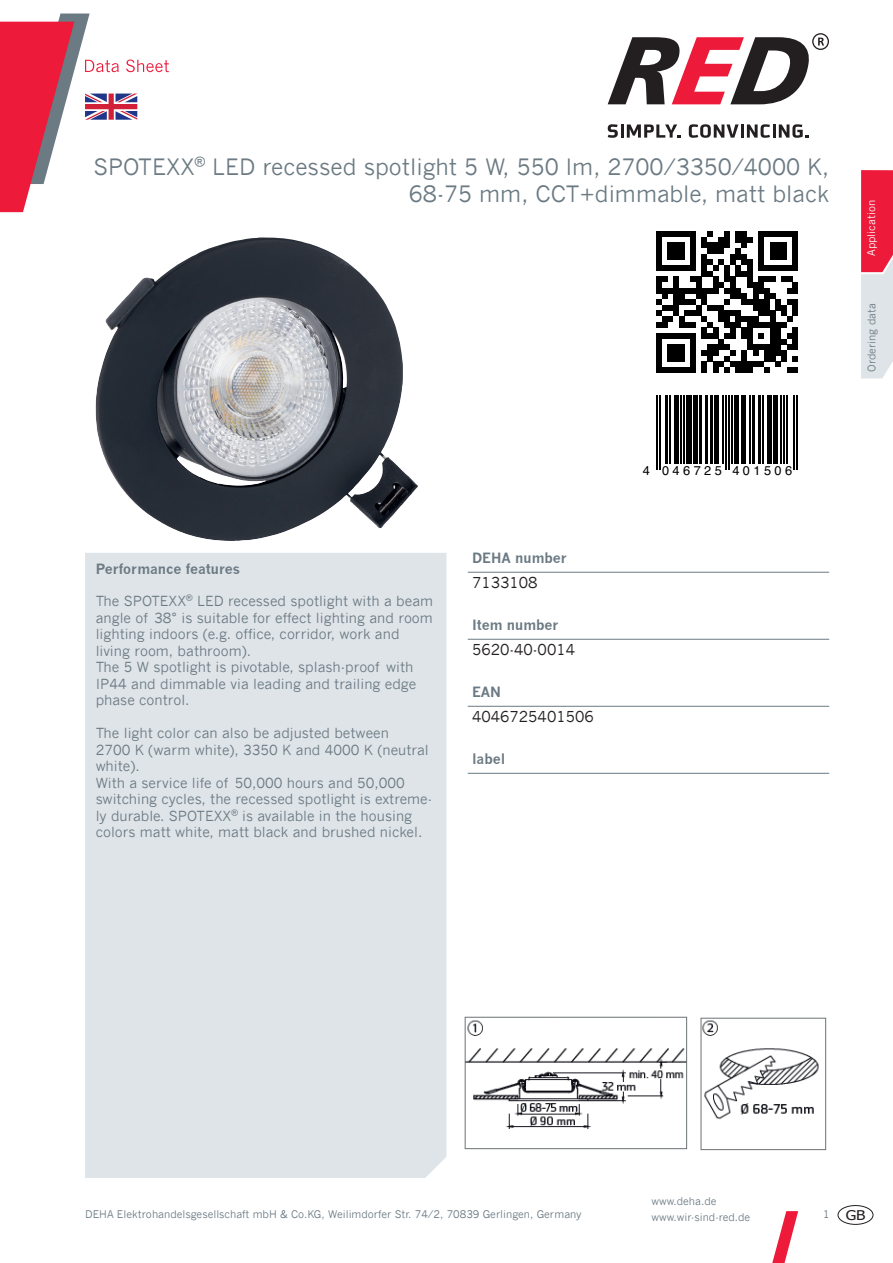
<style>
.page{position:relative;width:893px;height:1263px;background:#fff}
.page>*{position:absolute;margin:0;border:0;box-sizing:border-box;transform-origin:0 0}
.t1{font:22.5px/27px "News Gothic";color:#6b7a83;text-align:right}
.t2{font:15px "News Gothic";color:#231f20}
.t3{font:13.8px/16.5px "News Gothic";color:#6b7a83}
.t4{font:700 13.8px "News Gothic";color:#6b7a83}
.t5{font:13.5px "Tahoma";color:#231f20;scale:1.17 1}
.t6{font:12.75px "Helvetica";letter-spacing:.27em;color:#000}
.t7{font:10.5px/16.5px "News Gothic";color:#6b7a83}
.t8{font:10.5px "News Gothic";color:#fff}
.s1{font-family:"News Gothic";font-size:10.5px;color:#6b7a83}
</style>
<div class="page">
<svg style="left:608px;top:33px;width:221px;height:71px"></svg>
<svg style="left:608px;top:124px;width:10px;height:14px"></svg>
<hr style="left:620px;top:124px;width:3px;height:14px;background:#231f20">
<svg style="left:627px;top:124px;width:54px;height:14px"></svg>
<svg style="left:689px;top:124px;width:50px;height:14px"></svg>
<hr style="left:741px;top:124px;width:3px;height:14px;background:#231f20">
<svg style="left:747px;top:124px;width:23px;height:14px"></svg>
<hr style="left:772px;top:124px;width:3px;height:14px;background:#231f20">
<svg style="left:779px;top:124px;width:30px;height:14px"></svg>
<svg style="left:861px;top:170px;width:32px;height:208px;background:#e68496"></svg>
<svg style="left:772px;top:1211px;width:26px;height:52px"></svg>
<div style="left:838px;top:1205px;width:35px;height:19px;border:1px solid #231f20;border-radius:50%"></div>
<div style="left:85px;top:553px;width:361px;height:625px;background:#dfe4e8"></div>
<svg style="left:0;top:14px;width:169px;height:198px"></svg>
<svg style="left:656px;top:231px;width:142px;height:142px"></svg>
<hr style="left:656px;top:395px;width:2px;height:75px;background:#000">
<hr style="left:659px;top:395px;width:2px;height:75px;background:#000">
<hr style="left:665px;top:395px;width:3px;height:68px;background:#000">
<hr style="left:669px;top:395px;width:2px;height:68px;background:#000">
<hr style="left:674px;top:395px;width:4px;height:68px;background:#000">
<hr style="left:680px;top:395px;width:1px;height:68px;background:#000">
<hr style="left:683px;top:395px;width:1px;height:68px;background:#000">
<div style="left:686px;top:395px;width:6px;height:68px;background:#000"></div>
<div style="left:693px;top:395px;width:5px;height:68px;background:#000"></div>
<hr style="left:699px;top:395px;width:3px;height:68px;background:#000">
<hr style="left:705px;top:395px;width:3px;height:68px;background:#000">
<hr style="left:710px;top:395px;width:3px;height:68px;background:#000">
<div style="left:714px;top:395px;width:5px;height:68px;background:#000"></div>
<hr style="left:722px;top:395px;width:1px;height:68px;background:#000">
<hr style="left:725px;top:395px;width:1px;height:75px;background:#000">
<hr style="left:728px;top:395px;width:1px;height:75px;background:#000">
<hr style="left:731px;top:395px;width:1px;height:68px;background:#000">
<hr style="left:734px;top:395px;width:4px;height:68px;background:#000">
<div style="left:741px;top:395px;width:5px;height:68px;background:#000"></div>
<hr style="left:749px;top:395px;width:1px;height:68px;background:#000">
<hr style="left:752px;top:395px;width:3px;height:68px;background:#000">
<hr style="left:758px;top:395px;width:3px;height:68px;background:#000">
<hr style="left:762px;top:395px;width:2px;height:68px;background:#000">
<hr style="left:767px;top:395px;width:4px;height:68px;background:#000">
<hr style="left:773px;top:395px;width:4px;height:68px;background:#000">
<hr style="left:780px;top:395px;width:2px;height:68px;background:#000">
<hr style="left:783px;top:395px;width:2px;height:68px;background:#000">
<hr style="left:786px;top:395px;width:2px;height:68px;background:#000">
<hr style="left:794px;top:395px;width:1px;height:75px;background:#000">
<hr style="left:797px;top:395px;width:1px;height:75px;background:#000">
<hr style="left:468px;top:572px;width:361px;height:1px;background:#6b7a83">
<hr style="left:468px;top:639px;width:361px;height:1px;background:#6b7a83">
<hr style="left:468px;top:706px;width:361px;height:1px;background:#6b7a83">
<hr style="left:468px;top:773px;width:361px;height:1px;background:#6b7a83">
<img style="left:95px;top:237px;width:323px;height:304px">
<img style="left:464px;top:1016px;width:363px;height:135px">
<h1 class="t1" style="left:93px;top:153px;width:737px">SPOTEXX<sup>®</sup> LED recessed spotlight 5 W, 550 lm, 2700/3350/4000 K,<br>68-75 mm, CCT+dimmable, matt black</h1>
<p class="t4" style="left:96px;top:560px;width:146px">Performance features</p>
<p class="t3" style="left:96px;top:593px;width:339px">The SPOTEXX<sup>®</sup> LED recessed spotlight with a beam angle of 38° is suitable for effect lighting and room lighting indoors (e.g. office, corridor, work and living room, bathroom).<br>The 5 W spotlight is pivotable, splash-proof with IP44 and dimmable via leading and trailing edge phase control.</p>
<p class="t3" style="left:96px;top:725px;width:338px">The light color can also be adjusted between<br>2700 K (warm white), 3350 K and 4000 K (neutral white).<br>With a service life of 50,000 hours and 50,000 switching cycles, the recessed spotlight is extreme&shy;ly durable. SPOTEXX<sup>®</sup> is available in the housing colors matt white, matt black and brushed nickel.</p>
<p class="t4" style="left:472px;top:550px;width:96px">DEHA number</p>
<p class="t2" style="left:472px;top:574px;width:67px">7133108</p>
<p class="t4" style="left:472px;top:617px;width:88px">Item number</p>
<p class="t2" style="left:472px;top:641px;width:105px">5620-40-0014</p>
<p class="t4" style="left:472px;top:684px;width:31px">EAN</p>
<p class="t2" style="left:472px;top:708px;width:123px">4046725401506</p>
<p class="t4" style="left:472px;top:751px;width:35px">label</p>
<p class="t6" style="left:643px;top:461px;width:151px">4 046725 401506</p>
<p class="t8" style="left:865px;top:256px;width:57px;rotate:-90deg">Application</p>
<p class="t7" style="left:863px;top:372px;width:70px;rotate:-90deg">Ordering data</p>
<p class="t7" style="left:651px;top:1192px;width:100px">www.deha.de www.wir-sind-red.de</p>
<p class="t7" style="left:85px;top:1206px;width:498px">DEHA Elektrohandelsgesellschaft mbH &amp; Co.KG, Weilimdorfer Str. 74/2, 70839 Gerlingen, Germany</p>
<p class="t5" style="left:823px;top:1206px;width:38px"><span class="s1">1</span> GB</p>
</div>
